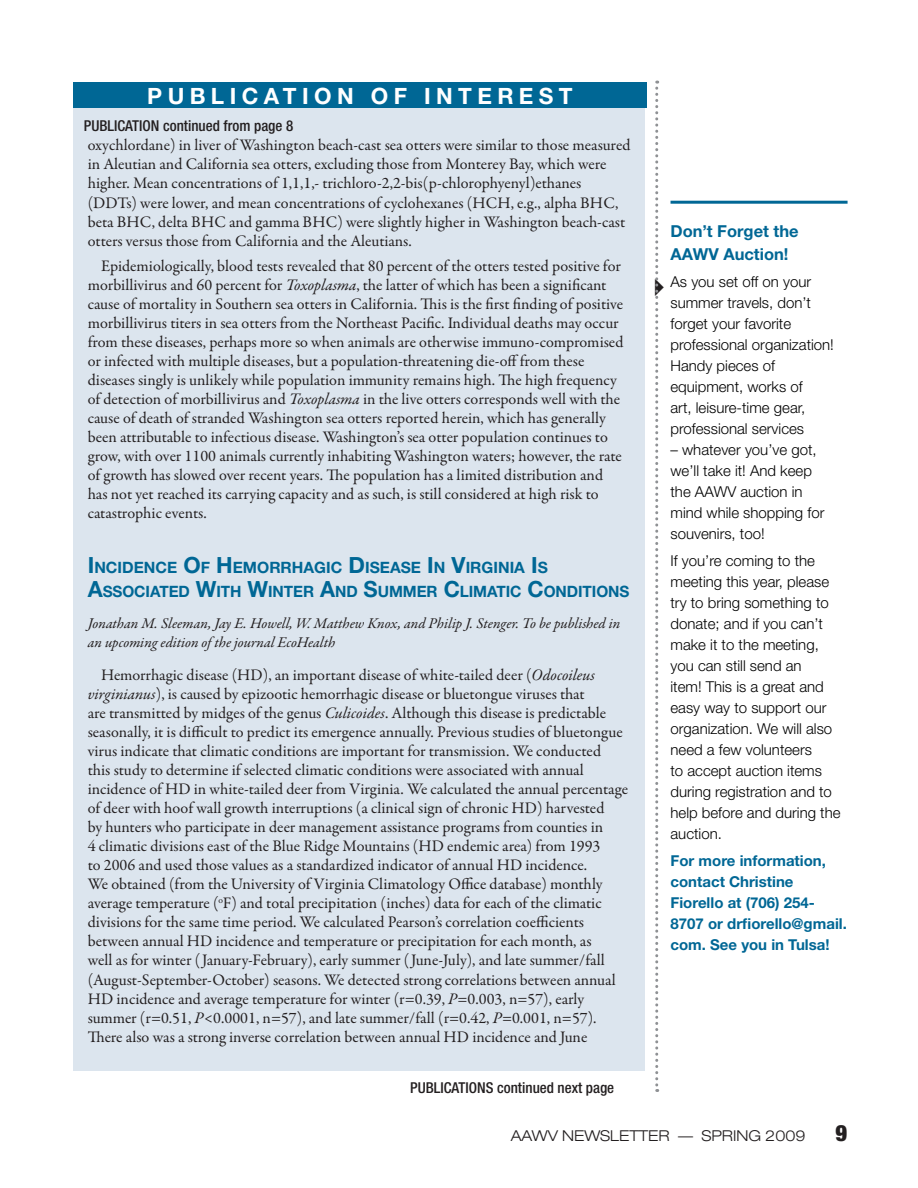
<style>
.page{position:relative;width:918px;height:1188px;background:#fff}
.page>*{position:absolute;margin:0;border:0;box-sizing:border-box;transform-origin:0 0}
.Head_WLDZ{font:700 22.5px "Helvetica Neue";letter-spacing:.24em;color:#fff}
.t1{font:900 condensed 22.5px "Helvetica Neue";color:#231f20}
.t2{font:700 16.5px/22.5px "Helvetica Neue";color:#006795}
.body_text_WLDZ{font:16.2px/19px "Garamond Premr Pro";color:#231f20}
.Head_WLDZ-2{font:700 15.6px/24px "Helvetica Neue";letter-spacing:-.005em;color:#006795}
.t3{font:300 15px/21px "Helvetica Neue";color:#000}
.AU_byline_WLDZ{font:italic 15px/19px "Garamond Premr Pro";letter-spacing:-.005em;color:#231f20}
.t4{font:700 15px/21px "Helvetica Neue";color:#006795}
.continued{font:500 condensed 15px "Helvetica Neue";color:#231f20}
.t5{font:300 expanded 15px "Helvetica Neue";color:#231f20}
.s1{font-style:italic}
.s2{font-size:22.35px}
</style>
<div class="page">
<hr style="left:671px;top:201px;width:177px;height:3px;background:#006795">
<div style="left:73px;top:82px;width:572px;height:988px;background:#dce5ee"></div>
<div style="left:73px;top:82px;width:574px;height:26px;background:#006795"></div>
<svg style="left:655px;top:81px;width:5px;height:1011px"></svg>
<p class="Head_WLDZ" style="left:147px;top:82px;width:80px">PUBLIC</p>
<p class="Head_WLDZ" style="left:264px;top:82px;width:38px">ATION</p>
<p class="Head_WLDZ" style="left:371px;top:82px;width:19px">OF</p>
<p class="Head_WLDZ" style="left:424px;top:82px;width:18px">INTE</p>
<p class="Head_WLDZ" style="left:497px;top:82px;width:40px">REST</p>
<p class="continued" style="left:84px;top:117px;width:211px">PUBLICATION continued from page 8</p>
<p class="body_text_WLDZ" style="left:88px;top:136px;width:544px">oxychlordane) in liver of Washington beach-cast sea otters were similar to those measured in Aleutian and California sea otters, excluding those from Monterey Bay, which were higher. Mean concentrations of 1,1,1,- trichloro-2,2-bis(p-chlorophyenyl)ethanes (DDTs) were lower, and mean concentrations of cyclohexanes (HCH, e.g., alpha BHC, beta BHC, delta BHC and gamma BHC) were slightly higher in Washington beach-cast otters versus those from California and the Aleutians.</p>
<p class="body_text_WLDZ" style="left:88px;top:256px;width:537px;text-indent:14px">Epidemiologically, blood tests revealed that 80 percent of the otters tested positive for morbillivirus and 60 percent for <span class="s1">Toxoplasma</span>, the latter of which has been a significant cause of mortality in Southern sea otters in California. This is the first finding of positive morbillivirus titers in sea otters from the Northeast Pacific. Individual deaths may occur from these diseases, perhaps more so when animals are otherwise immuno-compromised or infected with multiple diseases, but a population-threatening die-off from these diseases singly is unlikely while population immunity remains high. The high frequency of detection of morbillivirus and <span class="s1">Toxoplasma</span> in the live otters corresponds well with the cause of death of stranded Washington sea otters reported herein, which has generally been attributable to infectious disease. Washington’s sea otter population continues to grow, with over 1100 animals currently inhabiting Washington waters; however, the rate of growth has slowed over recent years. The population has a limited distribution and has not yet reached its carrying capacity and as such, is still considered at high risk to catastrophic events.</p>
<p class="Head_WLDZ-2" style="left:88px;top:555px;width:462px"><span class="s2">I</span> NCIDENCE <span class="s2">O</span>F <span class="s2">H</span> EMORRHAGIC <span class="s2">D</span>ISEASE <span class="s2">I</span> N <span class="s2">V</span>IRGINIA <span class="s2">I</span>S<br><span class="s2">A</span>SSOCIATED <span class="s2">W</span>ITH <span class="s2">W</span>INTER <span class="s2">A</span>ND <span class="s2">S</span>UMM</p>
<p class="Head_WLDZ-2" style="left:417px;top:579px;width:214px">ER <span class="s2">C</span>LIMATIC <span class="s2">C</span>ONDITIONS</p>
<p class="AU_byline_WLDZ" style="left:88px;top:615px;width:534px">Jonathan M. Sleeman, Jay E. Howell, W. Matthew Knox, and Philip J. Stenger. To be published in an upcoming edition of the journal EcoHealth</p>
<p class="body_text_WLDZ" style="left:88px;top:665px;width:542px;text-indent:14px">Hemorrhagic disease (HD), an important disease of white-tailed deer (<span class="s1">Odocoileus virginianus</span>), is caused by epizootic hemorrhagic disease or bluetongue viruses that<br>are transmitted by midges of the genus <span class="s1">Culicoides</span>. Although this disease is predictable seasonally, it is difficult to predict its emergence annually. Previous studies of bluetongue virus indicate that climatic conditions are important for transmission. We conducted<br>this study to determine if selected climatic conditions were associated with annual incidence of HD in white-tailed deer from Virginia. We calculated the annual percentage of deer with hoof wall growth interruptions (a clinical sign of chronic HD) harvested<br>by hunters who participate in deer management assistance programs from counties in<br>4 climatic divisions east of the Blue Ridge Mountains (HD endemic area) from 1993<br>to 2006 and used those values as a standardized indicator of annual HD incidence.<br>We obtained (from the University of Virginia Climatology Office database) monthly average temperature (<sup>o</sup>F) and total precipitation (inches) data for each of the climatic divisions for the same time period. We calculated Pearson’s correlation coefficients between annual HD incidence and temperature or precipitation for each month, as<br>well as for winter ( January-February), early summer ( June-July), and late summer/fall (August-September-October) seasons. We detected strong correlations between annual HD incidence and average temperature for winter (r=0.39, <span class="s1">P</span>=0.003, n=57), early summer (r=0.51, <span class="s1">P</span>&lt;0.0001, n=57), and late summer/fall (r=0.42, <span class="s1">P</span>=0.001, n=57).<br>There also was a strong inverse correlation between annual HD incidence and June</p>
<p class="continued" style="left:410px;top:1079px;width:206px">PUBLICATIONS continued next page</p>
<h2 class="t2" style="left:671px;top:220px;width:130px">Don’t Forget the<br>AAWV Auction!</h2>
<h2 class="t3" style="left:671px;top:271px;width:165px">As you set off on your summer travels, don’t forget your favorite professional organization!<br>Handy pieces of equipment, works of<br>art, leisure-time gear, professional services</h2>
<h2 class="t3" style="left:671px;top:439px;width:155px">– whatever you’ve got, we’ll take it! And keep the AAWV auction in mind while shopping for souvenirs, too!</h2>
<h2 class="t3" style="left:671px;top:550px;width:172px">If you’re coming to the meeting this year, please try to bring something to donate; and if you can’t make it to the meeting, you can still send an<br>item! This is a great and easy way to support our organization. We will also need a few volunteers<br>to accept auction items during registration and to help before and during the auction.</h2>
<h2 class="t4" style="left:671px;top:850px;width:178px">For more information, contact Christine<br>Fiorello at (706) 254-<br>8707 or drfiorello@gmail. com. See you in Tulsa!</h2>
<p class="t5" style="left:511px;top:1127px;width:296px">AAWV NEWSLETTER — SPRING 2009</p>
<h1 class="t1" style="left:835px;top:1119px;width:13px">9</h1>
</div>
